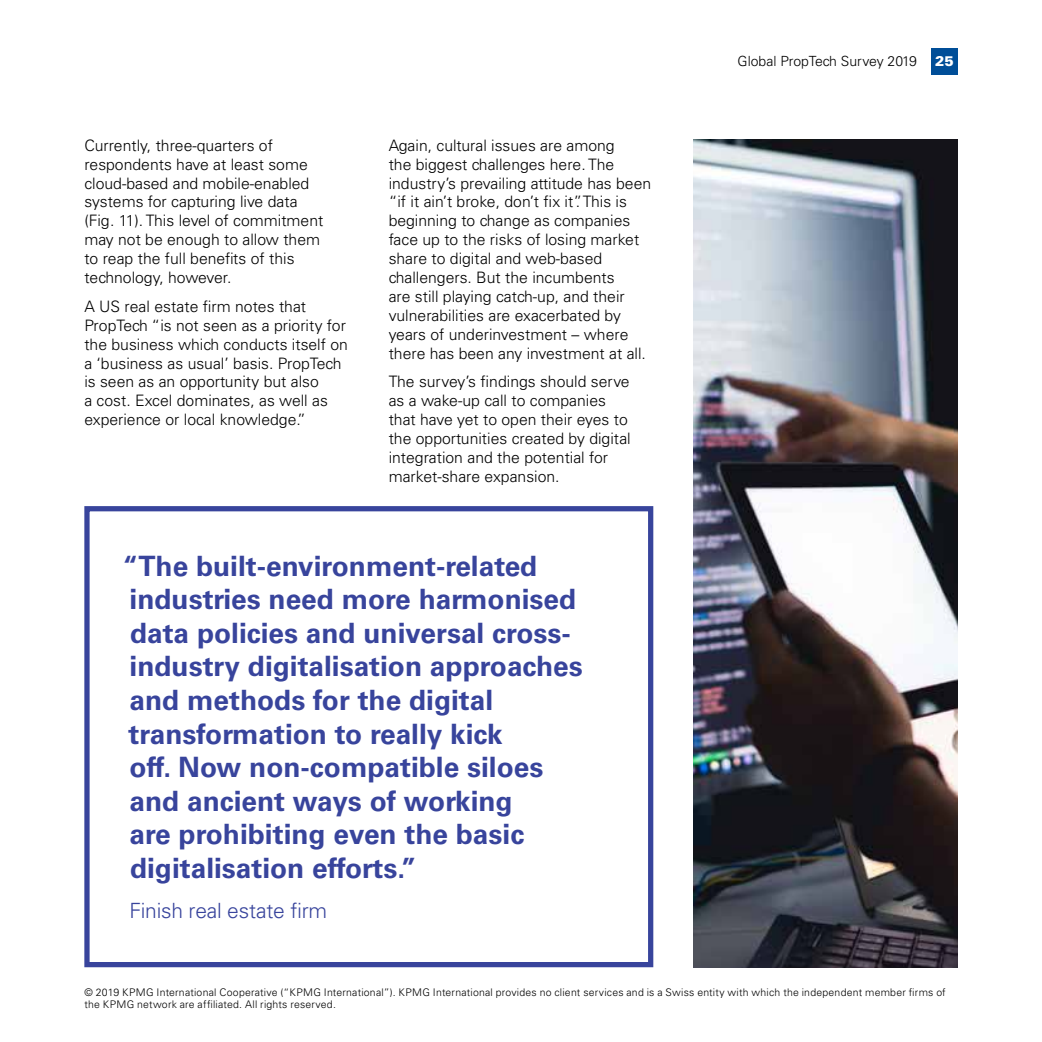
<style>
.page{position:relative;width:1042px;height:1042px;background:#fff}
.page>*{position:absolute;margin:0;border:0;box-sizing:border-box;transform-origin:0 0}
.t1{font:700 28px/33.6px "Univers LT Std";color:#38449c}
.t2{font:300 21px "Univers LT Std";letter-spacing:-.01em;color:#38449c}
.t3{font:300 15.75px/18.9px "Univers LT Std";color:#000}
.t4{font:300 14px "Univers LT Std";color:#000}
.t5{font:900 14px "Univers LT Std";color:#fff}
.t6{font:300 10.5px/12.6px "Univers LT Std";letter-spacing:.02em;color:#000}
</style>
<div class="page">
<img style="left:693px;top:139px;width:264px;height:828px">
<div style="left:84px;top:506px;width:569px;height:461px;border:5px solid #38449c"></div>
<div style="left:931px;top:48px;width:26px;height:27px;background:#004e98"></div>
<p class="t3" style="left:84px;top:136px;width:241px">Currently, three-quarters of respondents have at least some cloud-based and mobile-enabled systems for capturing live data (Fig. 11). This level of commitment may not be enough to allow them to reap the full benefits of this technology, however.</p>
<p class="t3" style="left:84px;top:297px;width:265px">A US real estate firm notes that PropTech “is not seen as a priority for the business which conducts itself on a ‘business as usual’ basis. PropTech is seen as an opportunity but also<br>a cost. Excel dominates, as well as experience or local knowledge.”</p>
<p class="t3" style="left:389px;top:136px;width:264px">Again, cultural issues are among<br>the biggest challenges here. The industry’s prevailing attitude has been “if it ain’t broke, don’t fix it”. This is beginning to change as companies face up to the risks of losing market share to digital and web-based challengers. But the incumbents<br>are still playing catch-up, and their vulnerabilities are exacerbated by years of underinvestment – where there has been any investment at all.</p>
<p class="t3" style="left:389px;top:372px;width:244px">The survey’s findings should serve as a wake-up call to companies that have yet to open their eyes to the opportunities created by digital integration and the potential for market-share expansion.</p>
<p class="t1" style="left:123px;top:549px;width:461px">“The built-environment-related industries need more harmonised data policies and universal cross&shy;industry digitalisation approaches and methods for the digital transformation to really kick<br>off. Now non-compatible siloes and ancient ways of working<br>are prohibiting even the basic digitalisation efforts.”</p>
<h2 class="t2" style="left:129px;top:898px;width:199px">Finish real estate firm</h2>
<p class="t4" style="left:737px;top:53px;width:181px">Global PropTech Survey 2019</p>
<p class="t5" style="left:935px;top:53px;width:20px">25</p>
<p class="t6" style="left:84px;top:985px;width:863px">© 2019 KPMG International Cooperative (“KPMG International”). KPMG International provides no client services and is a Swiss entity with which the independent member firms of the KPMG network are affiliated. All rights reserved.</p>
</div>
